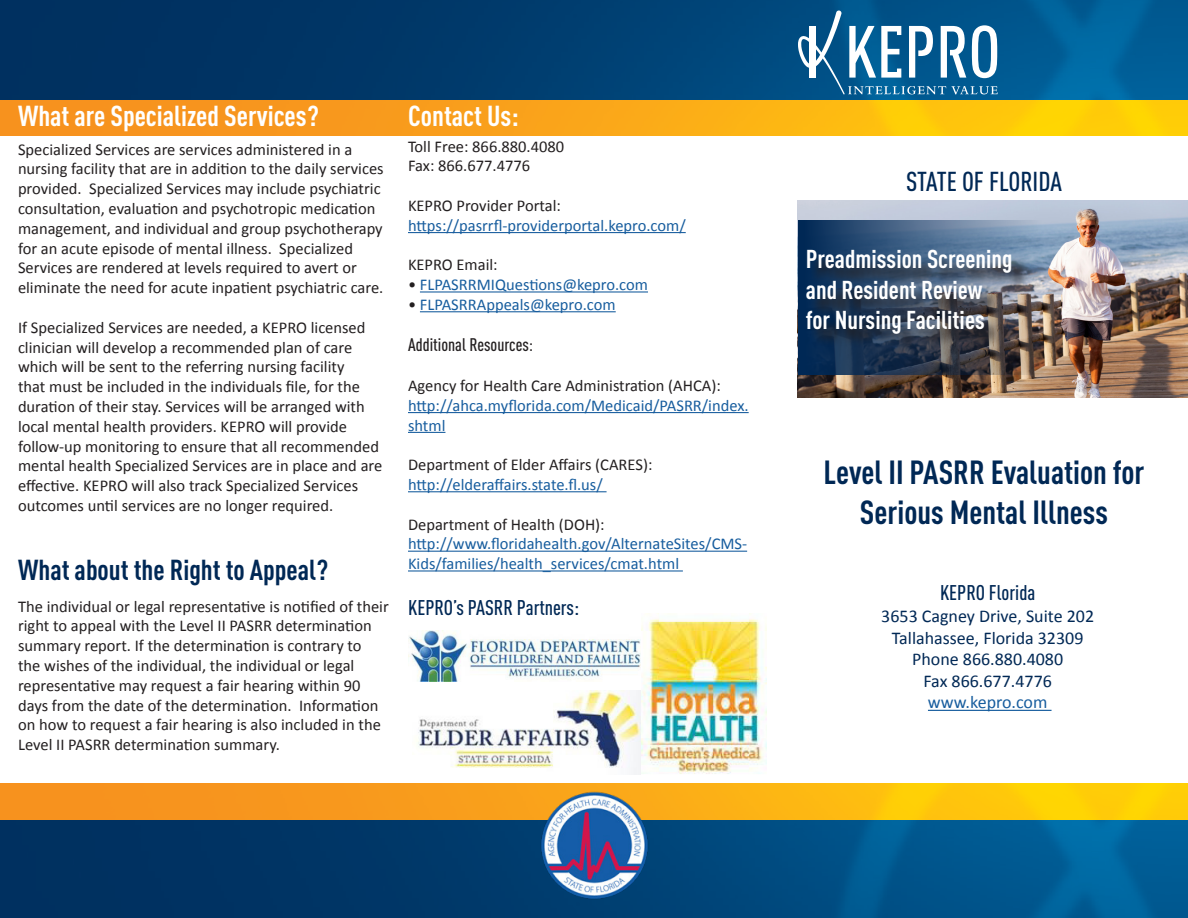
<style>
.page{position:relative;width:1188px;height:918px;background:#fff}
.page>*{position:absolute;margin:0;border:0;box-sizing:border-box;transform-origin:0 0}
.t1{font:700 condensed 33px/39.6px "DIN Pro";color:#002855;text-align:center}
.t2{font:700 condensed 28.5px "DIN Pro";color:#fff}
.t3{font:700 condensed 28.5px "DIN Pro";color:#002855}
.t4{font:500 condensed 27px "DIN Pro";color:#002855}
.t5{font:700 condensed 25.5px/30.6px "DIN Pro";color:#fff}
.t6{font:500 condensed 21px "DIN Pro";color:#002855}
.t7{font:18px/21.6px "Calibri";color:#002855;text-align:center}
.t8{font:500 condensed 18px "DIN Pro";color:#231f20}
.t9{font:18px "Calibri";color:#175d9e}
.t10{font:16.5px/19.8px "Calibri";color:#231f20}
.t11{font:16.5px/19.8px "Calibri";color:#175d9e}
.s1{color:#231f20}
.s2{font-family:"Calibri";font-weight:400;font-stretch:normal;font-size:16.5px}
</style>
<div class="page">
<img style="left:0;top:0;width:1188px;height:136px">
<svg style="left:798px;top:11px;width:200px;height:83px"></svg>
<img style="left:798px;top:201px;width:390px;height:197px">
<img style="left:798px;top:220px;width:275px;height:154px">
<div style="left:809px;top:252px;width:221px;height:100px;background:#231f20;opacity:.92"></div>
<hr style="left:928px;top:710px;width:124px;height:1px;background:#175d9e">
<img style="left:0;top:784px;width:1188px;height:134px">
<hr style="left:408px;top:232px;width:278px;height:1px;background:#175d9e">
<hr style="left:420px;top:291px;width:228px;height:2px;background:#175d9e">
<hr style="left:420px;top:311px;width:196px;height:1px;background:#175d9e">
<hr style="left:408px;top:412px;width:341px;height:1px;background:#175d9e">
<hr style="left:408px;top:432px;width:37px;height:1px;background:#175d9e">
<hr style="left:408px;top:491px;width:199px;height:1px;background:#175d9e">
<hr style="left:408px;top:551px;width:339px;height:1px;background:#175d9e">
<hr style="left:408px;top:570px;width:275px;height:2px;background:#175d9e">
<img style="left:408px;top:631px;width:233px;height:51px">
<img style="left:417px;top:690px;width:224px;height:84px">
<img style="left:641px;top:613px;width:125px;height:161px">
<img style="left:540px;top:792px;width:108px;height:108px">
<p class="t2" style="left:18px;top:94px;width:302px">What are Specialized Services?</p>
<p class="t2" style="left:408px;top:94px;width:112px">Contact Us:</p>
<p class="t10" style="left:18px;top:139px;width:367px">Specialized Services are services administered in a nursing facility that are in addition to the daily services provided. Specialized Services may include psychiatric consultation, evaluation and psychotropic medication management, and individual and group psychotherapy for an acute episode of mental illness. Specialized Services are rendered at levels required to avert or eliminate the need for acute inpatient psychiatric care.</p>
<p class="t10" style="left:18px;top:317px;width:366px">If Specialized Services are needed, a KEPRO licensed clinician will develop a recommended plan of care which will be sent to the referring nursing facility<br>that must be included in the individuals file, for the duration of their stay. Services will be arranged with local mental health providers. KEPRO will provide follow-up monitoring to ensure that all recommended mental health Specialized Services are in place and are effective. KEPRO will also track Specialized Services outcomes until services are no longer required.</p>
<p class="t10" style="left:408px;top:136px;width:158px">Toll Free: 866.880.4080</p>
<p class="t10" style="left:408px;top:155px;width:124px">Fax: 866.677.4776</p>
<p class="t10" style="left:408px;top:195px;width:154px">KEPRO Provider Portal:</p>
<p class="t11" style="left:408px;top:215px;width:279px">https://pasrrfl-providerportal.kepro.com/</p>
<p class="t10" style="left:408px;top:254px;width:91px">KEPRO Email:</p>
<p class="t11" style="left:408px;top:274px;width:242px"><span class="s1">•</span> FLPASRRMIQuestions@kepro.com</p>
<p class="t11" style="left:408px;top:294px;width:209px"><span class="s1">•</span> FLPASRRAppeals@kepro.com</p>
<p class="t8" style="left:408px;top:332px;width:127px">Additional Resources<span class="s2">:</span></p>
<p class="t10" style="left:408px;top:375px;width:314px">Agency for Health Care Administration (AHCA):</p>
<p class="t11" style="left:408px;top:395px;width:342px">http://ahca.myflorida.com/Medicaid/PASRR/index. shtml</p>
<p class="t10" style="left:408px;top:454px;width:246px">Department of Elder Affairs (CARES):</p>
<p class="t11" style="left:408px;top:474px;width:196px">http://elderaffairs.state.fl.us/</p>
<p class="t10" style="left:408px;top:514px;width:198px">Department of Health (DOH):</p>
<p class="t11" style="left:408px;top:533px;width:341px">http://www.floridahealth.gov/AlternateSites/CMS-<br>Kids/families/health_services/cmat.html</p>
<p class="t3" style="left:18px;top:548px;width:312px">What about the Right to Appeal?</p>
<p class="t10" style="left:18px;top:596px;width:372px">The individual or legal representative is notified of their right to appeal with the Level II PASRR determination summary report. If the determination is contrary to<br>the wishes of the individual, the individual or legal representative may request a fair hearing within 90 days from the date of the determination. Information on how to request a fair hearing is also included in the Level II PASRR determination summary.</p>
<p class="t6" style="left:408px;top:592px;width:172px">KEPRO’s PASRR Partners:</p>
<p class="t4" style="left:906px;top:162px;width:157px">STATE OF FLORIDA</p>
<p class="t5" style="left:806px;top:241px;width:208px">Preadmission Screening and Resident Review</p>
<p class="t5" style="left:806px;top:303px;width:180px">for Nursing Facilities</p>
<p class="t1" style="left:824px;top:450px;width:322px">Level II PASRR Evaluation for<br>Serious Mental Illness</p>
<p class="t6" style="left:940px;top:577px;width:97px">KEPRO Florida</p>
<p class="t7" style="left:881px;top:605px;width:214px">3653 Cagney Drive, Suite 202<br>Tallahassee, Florida 32309</p>
<p class="t7" style="left:912px;top:648px;width:153px">Phone 866.880.4080</p>
<p class="t7" style="left:924px;top:669px;width:130px">Fax 866.677.4776</p>
<p class="t9" style="left:928px;top:690px;width:121px">www.kepro.com</p>
</div>
